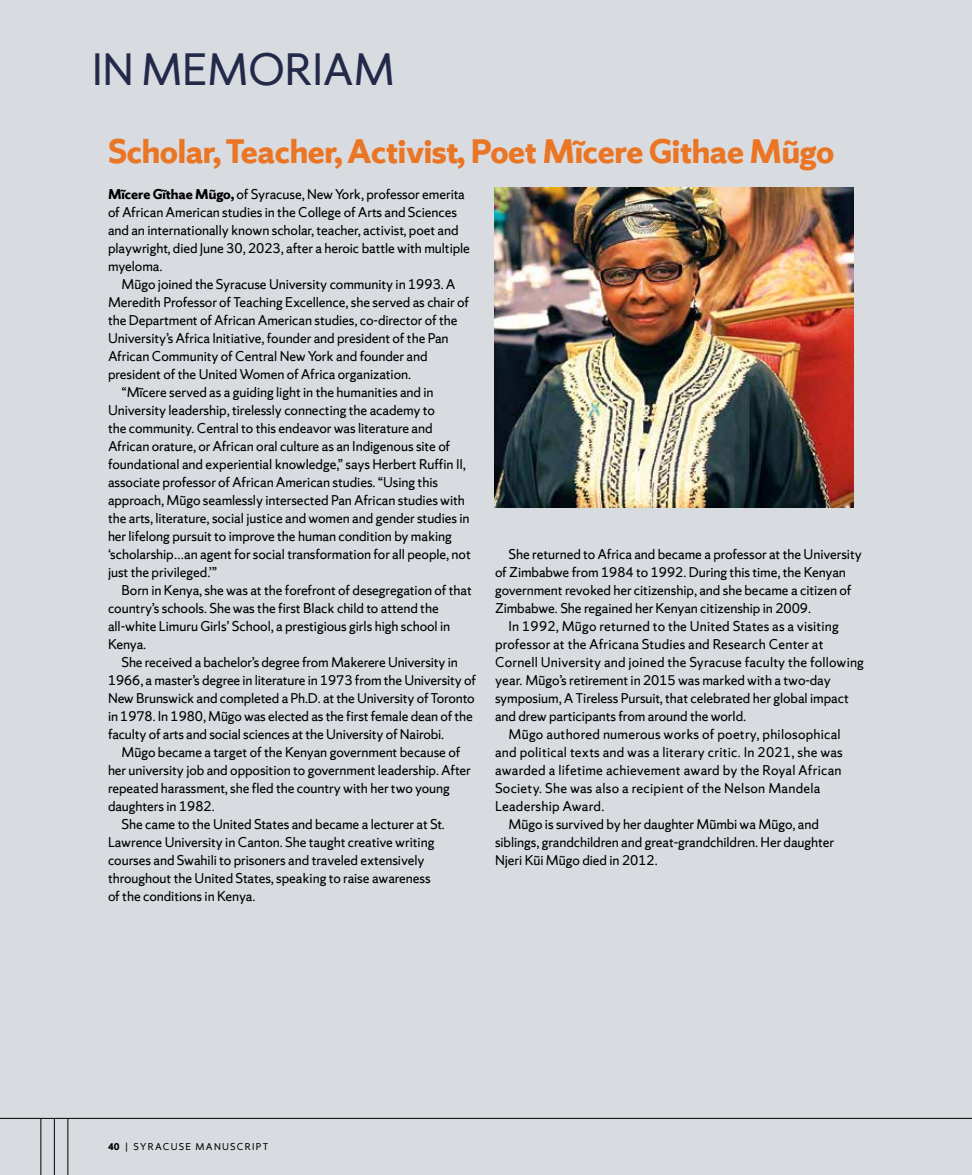
<style>
.page{position:relative;width:972px;height:1175px;background:#fff}
.page>*{position:absolute;margin:0;border:0;box-sizing:border-box;transform-origin:0 0}
.t1{font:48px "Sherman Sans";letter-spacing:-.01em;color:#232949}
.t2{font:700 36px "Sherman Sans";letter-spacing:-.01em;color:#ea7625}
.t3{font:15px/18px "Sherman Sans";letter-spacing:-.005em;color:#000}
.t4{font:15px "Sherman Sans";letter-spacing:.015em;color:#000}
.t5{font:10.5px "Sherman Sans";letter-spacing:.12em;color:#000}
.s1{font-weight:700}
</style>
<div class="page">
<div style="left:0;top:0;width:972px;height:1174px;background:#d8dbe0"></div>
<hr style="left:0;top:1118px;width:972px;height:1px;background:#000">
<hr style="left:40px;top:1118px;width:1px;height:56px;background:#000">
<hr style="left:54px;top:1118px;width:1px;height:56px;background:#000">
<hr style="left:68px;top:1118px;width:1px;height:56px;background:#000">
<img style="left:495px;top:187px;width:358px;height:321px">
<h1 class="t1" style="left:92px;top:41px;width:305px">IN MEMORIAM</h1>
<h2 class="t2" style="left:108px;top:129px;width:728px">Scholar, Teacher, Activist, Poet Mĩcere Githae Mũgo</h2>
<p class="t3" style="left:108px;top:185px;width:364px"><span class="s1">Mĩcere Gĩthae Mũgo,</span> of Syracuse, New York, professor emerita of African American studies in the College of Arts and Sciences and an internationally known scholar, teacher, activist, poet and playwright, died June 30, 2023, after a heroic battle with multiple myeloma.</p>
<p class="t3" style="left:122px;top:275px;width:336px">Mũgo joined the Syracuse University community in 1993. A</p>
<p class="t3" style="left:108px;top:293px;width:363px">Meredith Professor of Teaching Excellence, she served as chair of</p>
<p class="t3" style="left:108px;top:311px;width:351px">the Department of African American studies, co-director of the</p>
<p class="t3" style="left:108px;top:329px;width:342px">University’s Africa Initiative, founder and president of the Pan</p>
<p class="t3" style="left:108px;top:347px;width:321px">African Community of Central New York and founder and</p>
<p class="t3" style="left:108px;top:365px;width:305px">president of the United Women of Africa organization.</p>
<p class="t3" style="left:122px;top:383px;width:314px">“Mĩcere served as a guiding light in the humanities and in</p>
<p class="t3" style="left:108px;top:401px;width:329px">University leadership, tirelessly connecting the academy to</p>
<p class="t3" style="left:108px;top:419px;width:326px">the community. Central to this endeavor was literature and</p>
<p class="t3" style="left:108px;top:437px;width:344px">African orature, or African oral culture as an Indigenous site of</p>
<p class="t3" style="left:108px;top:455px;width:359px">foundational and experiential knowledge,” says Herbert Ruffin II,</p>
<p class="t3" style="left:108px;top:473px;width:332px">associate professor of African American studies. “Using this</p>
<p class="t3" style="left:108px;top:491px;width:358px">approach, Mũgo seamlessly intersected Pan African studies with</p>
<p class="t3" style="left:108px;top:509px;width:363px">the arts, literature, social justice and women and gender studies in</p>
<p class="t3" style="left:108px;top:527px;width:345px">her lifelong pursuit to improve the human condition by making</p>
<p class="t3" style="left:108px;top:545px;width:364px">‘scholarship…an agent for social transformation for all people, not</p>
<p class="t3" style="left:108px;top:563px;width:111px">just the privileged.’”</p>
<p class="t3" style="left:122px;top:581px;width:352px">Born in Kenya, she was at the forefront of desegregation of that</p>
<p class="t3" style="left:108px;top:599px;width:332px">country’s schools. She was the first Black child to attend the</p>
<p class="t3" style="left:108px;top:617px;width:344px">all-white Limuru Girls’ School, a prestigious girls high school in</p>
<p class="t3" style="left:108px;top:635px;width:40px">Kenya.</p>
<p class="t3" style="left:122px;top:653px;width:338px">She received a bachelor’s degree from Makerere University in</p>
<p class="t3" style="left:108px;top:671px;width:370px">1966, a master’s degree in literature in 1973 from the University of</p>
<p class="t3" style="left:108px;top:689px;width:368px">New Brunswick and completed a Ph.D. at the University of Toronto</p>
<p class="t3" style="left:108px;top:707px;width:366px">in 1978. In 1980, Mũgo was elected as the first female dean of the</p>
<p class="t3" style="left:108px;top:725px;width:338px">faculty of arts and social sciences at the University of Nairobi.</p>
<p class="t3" style="left:122px;top:743px;width:340px">Mũgo became a target of the Kenyan government because of</p>
<p class="t3" style="left:108px;top:761px;width:365px">her university job and opposition to government leadership. After</p>
<p class="t3" style="left:108px;top:779px;width:344px">repeated harassment, she fled the country with her two young</p>
<p class="t3" style="left:108px;top:797px;width:108px">daughters in 1982.</p>
<p class="t3" style="left:122px;top:815px;width:325px">She came to the United States and became a lecturer at St.</p>
<p class="t3" style="left:108px;top:833px;width:328px">Lawrence University in Canton. She taught creative writing</p>
<p class="t3" style="left:108px;top:851px;width:318px">courses and Swahili to prisoners and traveled extensively</p>
<p class="t3" style="left:108px;top:869px;width:324px">throughout the United States, speaking to raise awareness</p>
<p class="t3" style="left:108px;top:887px;width:149px">of the conditions in Kenya.</p>
<p class="t3" style="left:508px;top:545px;width:355px">She returned to Africa and became a professor at the University</p>
<p class="t3" style="left:495px;top:563px;width:352px">of Zimbabwe from 1984 to 1992. During this time, the Kenyan</p>
<p class="t3" style="left:495px;top:581px;width:358px">government revoked her citizenship, and she became a citizen of</p>
<p class="t3" style="left:495px;top:599px;width:318px">Zimbabwe. She regained her Kenyan citizenship in 2009.</p>
<p class="t3" style="left:508px;top:617px;width:332px">In 1992, Mũgo returned to the United States as a visiting</p>
<p class="t3" style="left:495px;top:635px;width:330px">professor at the Africana Studies and Research Center at</p>
<p class="t3" style="left:495px;top:653px;width:370px">Cornell University and joined the Syracuse faculty the following</p>
<p class="t3" style="left:495px;top:671px;width:337px">year. Mũgo’s retirement in 2015 was marked with a two-day</p>
<p class="t3" style="left:495px;top:689px;width:355px">symposium, A Tireless Pursuit, that celebrated her global impact</p>
<p class="t3" style="left:495px;top:707px;width:253px">and drew participants from around the world.</p>
<p class="t4" style="left:508px;top:725px;width:334px">Mũgo authored numerous works of poetry, philosophical</p>
<p class="t4" style="left:495px;top:743px;width:349px">and political texts and was a literary critic. In 2021, she was</p>
<p class="t4" style="left:495px;top:761px;width:348px">awarded a lifetime achievement award by the Royal African</p>
<p class="t4" style="left:495px;top:779px;width:327px">Society. She was also a recipient of the Nelson Mandela</p>
<p class="t4" style="left:495px;top:797px;width:111px">Leadership Award.</p>
<p class="t3" style="left:508px;top:815px;width:312px">Mũgo is survived by her daughter Mũmbi wa Mũgo, and</p>
<p class="t3" style="left:495px;top:833px;width:341px">siblings, grandchildren and great-grandchildren. Her daughter</p>
<p class="t3" style="left:495px;top:851px;width:164px">Njeri Kũi Mũgo died in 2012.</p>
<p class="t5" style="left:108px;top:1140px;width:162px"><span class="s1">40</span> | SYRACUSE MANUSCRIPT</p>
</div>
